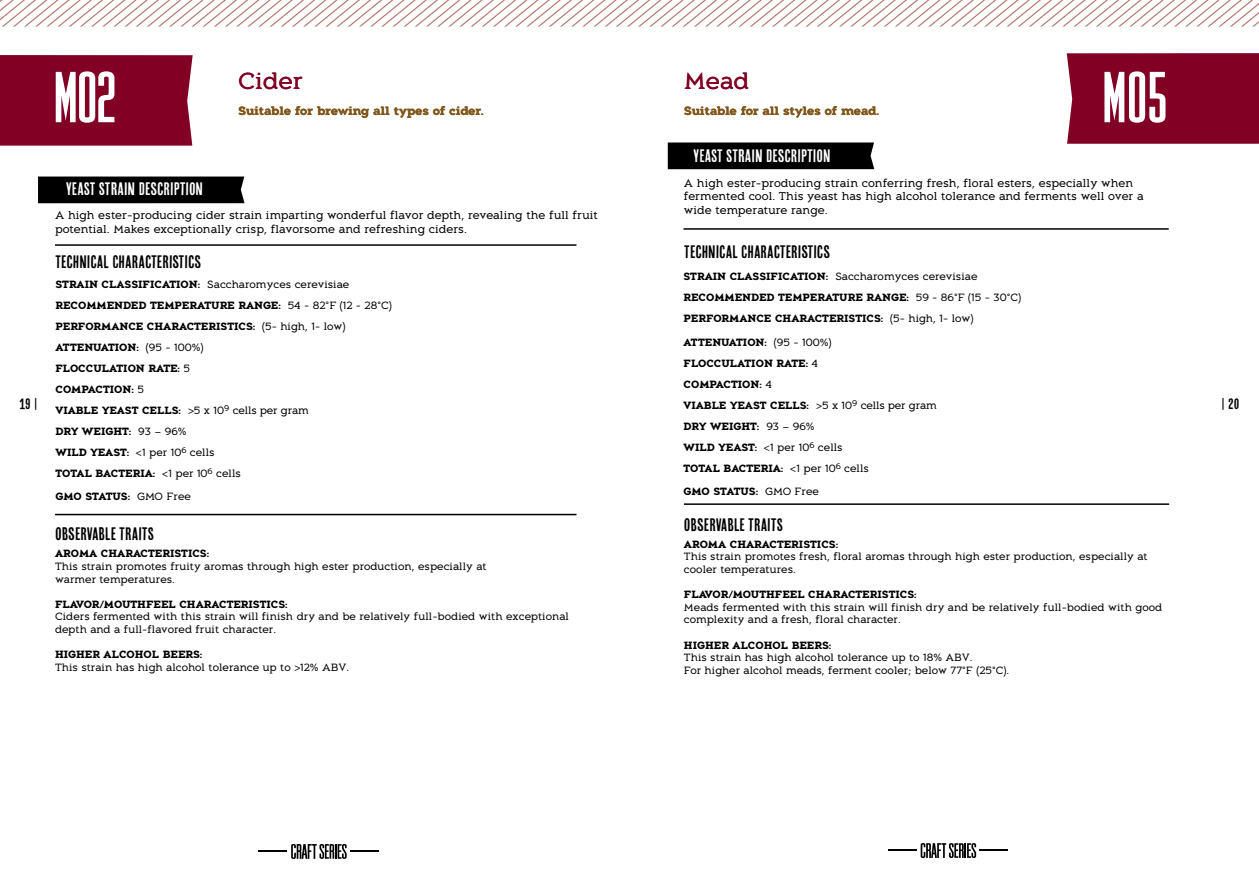
<style>
.page{position:relative;width:1259px;height:893px;background:#fff}
.page>*{position:absolute;margin:0;border:0;box-sizing:border-box;transform-origin:0 0}
.t1{font:77.1px "Los Alamos Pro Fat Man";letter-spacing:.02em;color:#fff}
.t2{font:23.1px "Aeron";color:#820024}
.t3{font:18px "Cheap Pine Sans";color:#000}
.t4{font:18px "Cheap Pine Sans";color:#fff}
.t5{font:15px "Cheap Pine Sans";color:#000}
.t6{font:700 12px "Aeron";color:#80561b}
.t7{font:11.25px/13.5px "Aeron";color:#000}
.t8{font:700 10.5px/21px "Aeron";color:#000}
.t9{font:10.5px/12.6px "Aeron";color:#000}
.s1{font-weight:400}
</style>
<div class="page">
<svg style="left:258px;top:844px;width:120px;height:15px"></svg>
<svg style="left:888px;top:843px;width:120px;height:15px"></svg>
<svg style="left:1066px;top:53px;width:193px;height:91px;background:#860a2c"></svg>
<div style="left:1103px;top:64px;width:92px;height:75px;background:#820024"></div>
<div style="left:0;top:55px;width:193px;height:91px;background:#820024"></div>
<svg style="left:0;top:0;width:1259px;height:27px"></svg>
<div style="left:668px;top:142px;width:206px;height:27px;background:#000"></div>
<hr style="left:683px;top:228px;width:485px;height:2px;background:#000">
<hr style="left:684px;top:503px;width:485px;height:2px;background:#000">
<div style="left:38px;top:177px;width:206px;height:26px;background:#000"></div>
<hr style="left:55px;top:244px;width:521px;height:2px;background:#000">
<hr style="left:55px;top:514px;width:521px;height:1px;background:#000">
<h1 class="t1" style="left:54px;top:52px;width:63px">M02</h1>
<h3 class="t4" style="left:66px;top:179px;width:139px">YEAST STRAIN DESCRIPTION</h3>
<h2 class="t2" style="left:238px;top:67px;width:66px">Cider</h2>
<p class="t6" style="left:238px;top:104px;width:247px">Suitable for brewing all types of cider.</p>
<p class="t7" style="left:55px;top:209px;width:544px">A high ester-producing cider strain imparting wonderful flavor depth, revealing the full fruit potential. Makes exceptionally crisp, flavorsome and refreshing ciders.</p>
<h3 class="t3" style="left:55px;top:252px;width:148px">TECHNICAL CHARACTERISTICS</h3>
<h2 class="t2" style="left:684px;top:67px;width:67px">Mead</h2>
<p class="t6" style="left:684px;top:104px;width:197px">Suitable for all styles of mead.</p>
<h3 class="t4" style="left:693px;top:146px;width:139px">YEAST STRAIN DESCRIPTION</h3>
<h1 class="t1" style="left:1103px;top:52px;width:65px">M05</h1>
<p class="t7" style="left:684px;top:176px;width:461px">A high ester-producing strain conferring fresh, floral esters, especially when fermented cool. This yeast has high alcohol tolerance and ferments well over a wide temperature range.</p>
<h3 class="t3" style="left:684px;top:242px;width:148px">TECHNICAL CHARACTERISTICS</h3>
<p class="t8" style="left:683px;top:266px;width:339px">STRAIN CLASSIFICATION: <span class="s1">Saccharomyces cerevisiae<br></span>RECOMMENDED TEMPERATURE RANGE: <span class="s1">59 - 86°F (15 - 30°C)<br></span>PERFORMANCE CHARACTERISTICS: <span class="s1">(5- high, 1- low)</span></p>
<p class="t8" style="left:683px;top:331px;width:255px">ATTENUATION: <span class="s1">(95 - 100%)<br></span>FLOCCULATION RATE: <span class="s1">4<br></span>COMPACTION: <span class="s1">4<br></span>VIABLE YEAST CELLS: <span class="s1">&gt;5 x 10</span><sup>9</sup> <span class="s1">cells per gram<br></span>DRY WEIGHT: <span class="s1">93 – 96%<br></span>WILD YEAST: <span class="s1">&lt;1 per 10</span><sup>6</sup> <span class="s1">cells<br></span>TOTAL BACTERIA: <span class="s1">&lt;1 per 10</span><sup>6</sup> <span class="s1">cells</span></p>
<p class="t8" style="left:683px;top:481px;width:137px">GMO STATUS: <span class="s1">GMO Free</span></p>
<p class="t8" style="left:55px;top:274px;width:338px">STRAIN CLASSIFICATION: <span class="s1">Saccharomyces cerevisiae </span>RECOMMENDED TEMPERATURE RANGE: <span class="s1">54 - 82°F (12 - 28°C)<br></span>PERFORMANCE CHARACTERISTICS: <span class="s1">(5- high, 1- low)<br></span>ATTENUATION: <span class="s1">(95 - 100%)<br></span>FLOCCULATION RATE: <span class="s1">5<br></span>COMPACTION: <span class="s1">5<br></span>VIABLE YEAST CELLS: <span class="s1">&gt;5 x 10</span><sup>9</sup> <span class="s1">cells per gram<br></span>DRY WEIGHT: <span class="s1">93 – 96%<br></span>WILD YEAST: <span class="s1">&lt;1 per 10</span><sup>6</sup> <span class="s1">cells<br></span>TOTAL BACTERIA: <span class="s1">&lt;1 per 10</span><sup>6</sup> <span class="s1">cells</span></p>
<p class="t8" style="left:55px;top:486px;width:137px">GMO STATUS: <span class="s1">GMO Free</span></p>
<h3 class="t5" style="left:19px;top:395px;width:20px">19 |</h3>
<h3 class="t5" style="left:1220px;top:395px;width:20px">| 20</h3>
<h3 class="t3" style="left:55px;top:524px;width:101px">OBSERVABLE TRAITS</h3>
<p class="t8" style="left:55px;top:543px;width:156px">AROMA CHARACTERISTICS:</p>
<p class="t9" style="left:55px;top:560px;width:433px">This strain promotes fruity aromas through high ester production, especially at warmer temperatures.</p>
<p class="t8" style="left:55px;top:594px;width:234px">FLAVOR/MOUTHFEEL CHARACTERISTICS:</p>
<p class="t9" style="left:55px;top:610px;width:515px">Ciders fermented with this strain will finish dry and be relatively full-bodied with exceptional depth and a full-flavored fruit character.</p>
<p class="t8" style="left:55px;top:644px;width:149px">HIGHER ALCOHOL BEERS:</p>
<p class="t9" style="left:55px;top:661px;width:296px">This strain has high alcohol tolerance up to &gt;12% ABV.</p>
<h3 class="t3" style="left:684px;top:515px;width:101px">OBSERVABLE TRAITS</h3>
<p class="t8" style="left:684px;top:534px;width:156px">AROMA CHARACTERISTICS:</p>
<p class="t9" style="left:684px;top:551px;width:465px">This strain promotes fresh, floral aromas through high ester production, especially at cooler temperatures.</p>
<p class="t8" style="left:684px;top:584px;width:234px">FLAVOR/MOUTHFEEL CHARACTERISTICS:</p>
<p class="t9" style="left:684px;top:601px;width:480px">Meads fermented with this strain will finish dry and be relatively full-bodied with good complexity and a fresh, floral character.</p>
<p class="t8" style="left:684px;top:634px;width:149px">HIGHER ALCOHOL BEERS:</p>
<p class="t9" style="left:684px;top:651px;width:327px">This strain has high alcohol tolerance up to 18% ABV.<br>For higher alcohol meads, ferment cooler; below 77°F (25°C).</p>
</div>
